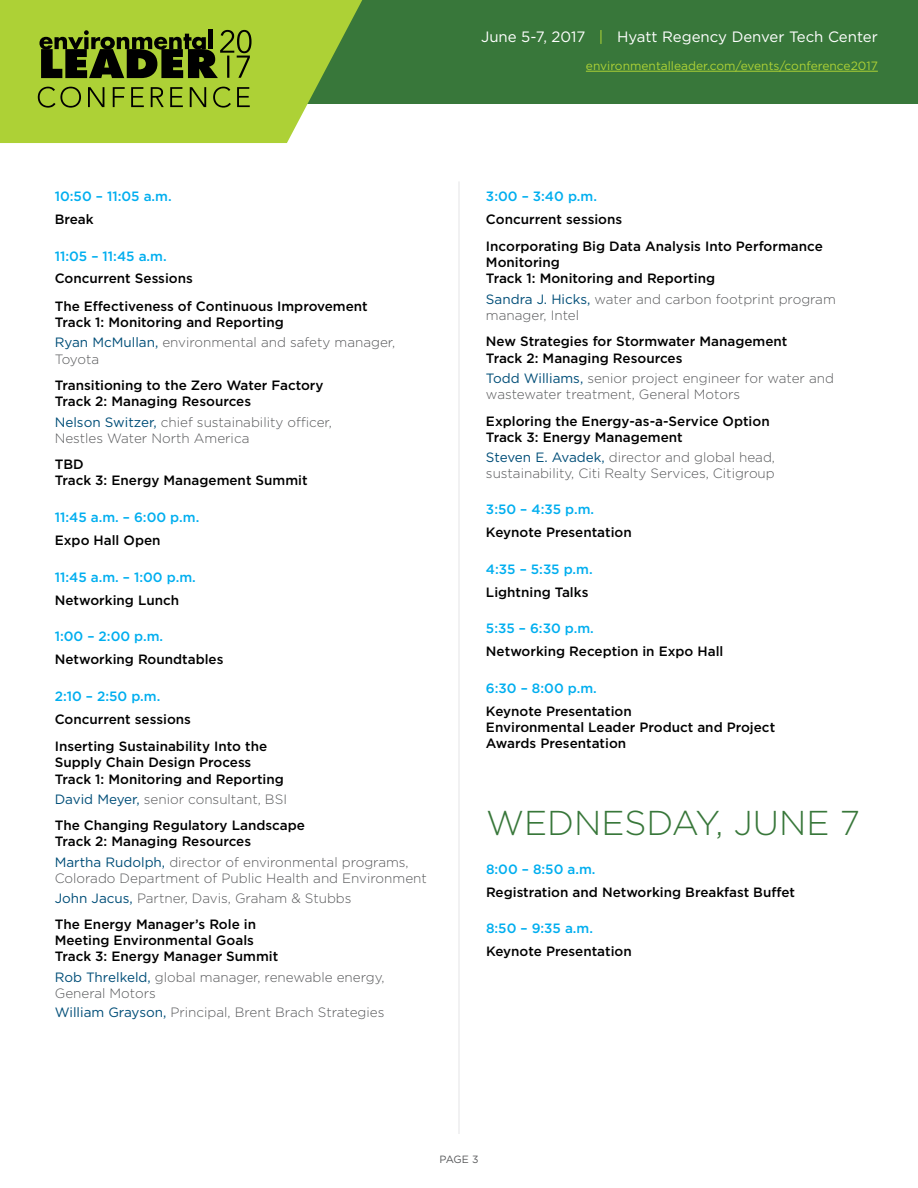
<style>
.page{position:relative;width:918px;height:1188px;background:#fff}
.page>*{position:absolute;margin:0;border:0;box-sizing:border-box;transform-origin:0 0}
.t1{font:300 34.5px "Gotham";color:#38773a}
.t2{font:15px "Gotham";color:#fff}
.t3{font:500 13.5px/16.2px "Gotham";color:#000}
.t4{font:300 13.5px/16.2px "Gotham";color:#58595b}
.t5{font:500 13.5px "Gotham";color:#00aeef}
.t6{font:12px "Gotham";color:#add136}
.t7{font:10.5px "Gotham";color:#58595b}
.s1{font-weight:500;color:#000}
.s2{font-weight:400;color:#004e78}
.s3{font-weight:300;color:#58595b}
.s4{color:#add136}
</style>
<div class="page">
<div style="left:54px;top:0;width:864px;height:104px;background:#38773a"></div>
<hr style="left:458px;top:181px;width:2px;height:953px;background:#ededee">
<hr style="left:586px;top:71px;width:292px;height:1px;background:#add136">
<svg style="left:0;top:0;width:362px;height:143px;background:#a9cc43"></svg>
<svg style="left:38px;top:87px;width:43px;height:21px"></svg>
<svg style="left:88px;top:87px;width:16px;height:20px"></svg>
<svg style="left:113px;top:87px;width:12px;height:20px"></svg>
<svg style="left:131px;top:87px;width:13px;height:20px"></svg>
<svg style="left:151px;top:87px;width:13px;height:20px"></svg>
<svg style="left:170px;top:87px;width:13px;height:20px"></svg>
<svg style="left:190px;top:87px;width:16px;height:20px"></svg>
<svg style="left:213px;top:87px;width:18px;height:21px"></svg>
<svg style="left:237px;top:87px;width:13px;height:20px"></svg>
<svg style="left:39px;top:30px;width:213px;height:48px;background:#53651a"></svg>
<hr style="left:209px;top:30px;width:4px;height:19px;background:#000">
<p class="t5" style="left:55px;top:187px;width:118px">10:50 – 11:05 a.m.</p>
<p class="t3" style="left:55px;top:211px;width:41px">Break</p>
<p class="t5" style="left:55px;top:247px;width:113px">11:05 – 11:45 a.m.</p>
<p class="t3" style="left:55px;top:265px;width:315px;line-height:27.3px">Concurrent Sessions<br>The Effectiveness of Continuous Improvement</p>
<p class="t4" style="left:55px;top:312px;width:342px;line-height:20.5px"><span class="s1">Track 1: Monitoring and Reporting<br></span><span class="s2">Ryan McMullan,</span> environmental and safety manager,</p>
<p class="t4" style="left:55px;top:350px;width:46px">Toyota</p>
<p class="t3" style="left:55px;top:377px;width:270px">Transitioning to the Zero Water Factory<br>Track 2: Managing Resources</p>
<p class="t4" style="left:55px;top:413px;width:279px"><span class="s2">Nelson Switzer,</span> chief sustainability officer,<br>Nestles Water North America</p>
<p class="t3" style="left:55px;top:456px;width:254px">TBD<br>Track 3: Energy Management Summit</p>
<p class="t5" style="left:55px;top:508px;width:146px">11:45 a.m. – 6:00 p.m.</p>
<p class="t3" style="left:55px;top:532px;width:107px">Expo Hall Open</p>
<p class="t5" style="left:55px;top:568px;width:143px">11:45 a.m. – 1:00 p.m.</p>
<p class="t3" style="left:55px;top:591px;width:126px">Networking Lunch</p>
<p class="t5" style="left:55px;top:628px;width:110px">1:00 – 2:00 p.m.</p>
<p class="t3" style="left:55px;top:651px;width:170px">Networking Roundtables</p>
<p class="t5" style="left:55px;top:687px;width:107px">2:10 – 2:50 p.m.</p>
<p class="t3" style="left:55px;top:705px;width:214px;line-height:27.3px">Concurrent sessions<br>Inserting Sustainability Into the</p>
<p class="t3" style="left:55px;top:754px;width:231px">Supply Chain Design Process<br>Track 1: Monitoring and Reporting</p>
<p class="t3" style="left:55px;top:786px;width:252px;line-height:26.2px"><span class="s2">David Meyer,</span> <span class="s3">senior consultant, BSI<br></span>The Changing Regulatory Landscape</p>
<p class="t4" style="left:55px;top:831px;width:356px;line-height:20.5px"><span class="s1">Track 2: Managing Resources<br></span><span class="s2">Martha Rudolph,</span> director of environmental programs,</p>
<p class="t4" style="left:55px;top:868px;width:374px;line-height:19.5px">Colorado Department of Public Health and Environment<br><span class="s2">John Jacus,</span> Partner, Davis, Graham &amp; Stubbs</p>
<p class="t3" style="left:55px;top:916px;width:225px">The Energy Manager’s Role in<br>Meeting Environmental Goals<br>Track 3: Energy Manager Summit</p>
<p class="t4" style="left:55px;top:968px;width:331px"><span class="s2">Rob Threlkeld,</span> global manager, renewable energy,<br>General Motors</p>
<p class="t4" style="left:55px;top:1004px;width:331px"><span class="s2">William Grayson,</span> Principal, Brent Brach Strategies</p>
<p class="t2" style="left:481px;top:27px;width:398px">June 5-7, 2017 <span class="s4">|</span> Hyatt Regency Denver Tech Center</p>
<p class="t6" style="left:586px;top:58px;width:293px">environmentalleader.com/events/conference2017</p>
<p class="t5" style="left:486px;top:187px;width:113px">3:00 – 3:40 p.m.</p>
<p class="t3" style="left:486px;top:205px;width:338px;line-height:27.3px">Concurrent sessions<br>Incorporating Big Data Analysis Into Performance</p>
<p class="t3" style="left:486px;top:254px;width:231px">Monitoring<br>Track 1: Monitoring and Reporting</p>
<p class="t4" style="left:486px;top:291px;width:351px"><span class="s2">Sandra J. Hicks,</span> water and carbon footprint program manager, Intel</p>
<p class="t3" style="left:486px;top:333px;width:303px">New Strategies for Stormwater Management<br>Track 2: Managing Resources</p>
<p class="t4" style="left:486px;top:370px;width:350px"><span class="s2">Todd Williams,</span> senior project engineer for water and wastewater treatment, General Motors</p>
<p class="t3" style="left:486px;top:412px;width:285px">Exploring the Energy-as-a-Service Option<br>Track 3: Energy Management</p>
<p class="t4" style="left:486px;top:449px;width:291px"><span class="s2">Steven E. Avadek,</span> director and global head, sustainability, Citi Realty Services, Citigroup</p>
<p class="t5" style="left:486px;top:500px;width:110px">3:50 – 4:35 p.m.</p>
<p class="t3" style="left:486px;top:524px;width:147px">Keynote Presentation</p>
<p class="t5" style="left:486px;top:560px;width:108px">4:35 – 5:35 p.m.</p>
<p class="t3" style="left:486px;top:584px;width:104px">Lightning Talks</p>
<p class="t5" style="left:486px;top:620px;width:109px">5:35 – 6:30 p.m.</p>
<p class="t3" style="left:486px;top:643px;width:239px">Networking Reception in Expo Hall</p>
<p class="t5" style="left:486px;top:679px;width:112px">6:30 – 8:00 p.m.</p>
<p class="t3" style="left:486px;top:703px;width:291px">Keynote Presentation<br>Environmental Leader Product and Project<br>Awards Presentation</p>
<h1 class="t1" style="left:486px;top:801px;width:376px">WEDNESDAY, JUNE 7</h1>
<p class="t5" style="left:486px;top:860px;width:111px">8:00 – 8:50 a.m.</p>
<p class="t3" style="left:486px;top:884px;width:311px">Registration and Networking Breakfast Buffet</p>
<p class="t5" style="left:486px;top:920px;width:109px">8:50 – 9:35 a.m.</p>
<p class="t3" style="left:486px;top:943px;width:147px">Keynote Presentation</p>
<p class="t7" style="left:440px;top:1153px;width:40px">PAGE 3</p>
</div>
